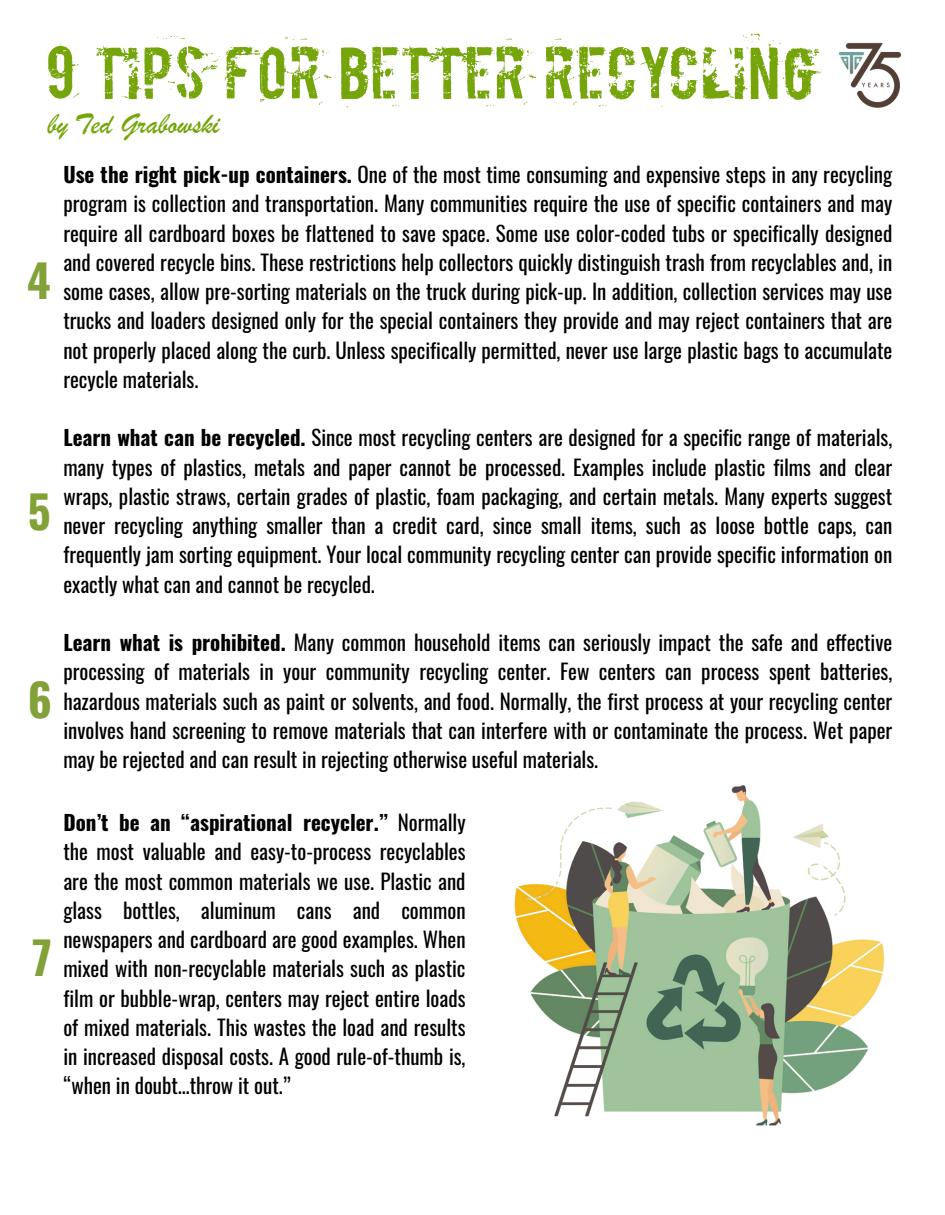
<style>
.page{position:relative;width:945px;height:1215px;background:#fff}
.page>*{position:absolute;margin:0;border:0;box-sizing:border-box;transform-origin:0 0}
.t1{font:61.65px "Boycott";color:#75a50a}
.t2{font:700 45px "Oswald";color:#83a139}
.t3{font:30px "Brush Script";color:#75a50a}
.t4{font:21px/29.2px "Oswald";color:#000;text-align:justify}
.s1{font-weight:700}
</style>
<div class="page">
<img style="left:514px;top:785px;width:371px;height:341px">
<img style="left:839px;top:42px;width:63px;height:66px">
<p class="t1" style="left:44px;top:29px;width:772px">9 TIPS FOR BETTER RECYCLING</p>
<p class="t3" style="left:48px;top:107px;width:173px">by Ted Grabowski</p>
<p class="t2" style="left:27px;top:245px;width:25px">4</p>
<p class="t2" style="left:28px;top:476px;width:24px">5</p>
<p class="t2" style="left:28px;top:664px;width:26px">6</p>
<h2 class="t4" style="left:63px;top:159px;width:830px"><span class="s1">Use the right pick-up containers.</span> One of the most time consuming and expensive steps in any recycling program is collection and transportation. Many communities require the use of specific containers and may require all cardboard boxes be flattened to save space. Some use color-coded tubs or specifically designed and covered recycle bins. These restrictions help collectors quickly distinguish trash from recyclables and, in some cases, allow pre-sorting materials on the truck during pick-up. In addition, collection services may use trucks and loaders designed only for the special containers they provide and may reject containers that are not properly placed along the curb. Unless specifically permitted, never use large plastic bags to accumulate recycle materials.</h2>
<p class="t4" style="left:63px;top:422px;width:830px"><span class="s1">Learn what can be recycled.</span> Since most recycling centers are designed for a specific range of materials, many types of plastics, metals and paper cannot be processed. Examples include plastic films and clear wraps, plastic straws, certain grades of plastic, foam packaging, and certain metals. Many experts suggest never recycling anything smaller than a credit card, since small items, such as loose bottle caps, can frequently jam sorting equipment. Your local community recycling center can provide specific information on exactly what can and cannot be recycled.</p>
<p class="t4" style="left:63px;top:627px;width:830px"><span class="s1">Learn what is prohibited.</span> Many common household items can seriously impact the safe and effective processing of materials in your community recycling center. Few centers can process spent batteries, hazardous materials such as paint or solvents, and food. Normally, the first process at your recycling center involves hand screening to remove materials that can interfere with or contaminate the process. Wet paper may be rejected and can result in rejecting otherwise useful materials.</p>
<p class="t2" style="left:32px;top:923px;width:21px">7</p>
<h1 class="t4" style="left:63px;top:807px;width:404px"><span class="s1">Don’t be an “aspirational recycler.”</span> Normally the most valuable and easy-to-process recyclables are the most common materials we use. Plastic and glass bottles, aluminum cans and common newspapers and cardboard are good examples. When mixed with non-recyclable materials such as plastic film or bubble-wrap, centers may reject entire loads of mixed materials. This wastes the load and results in increased disposal costs. A good rule-of-thumb is, “when in doubt…throw it out.”</h1>
</div>
